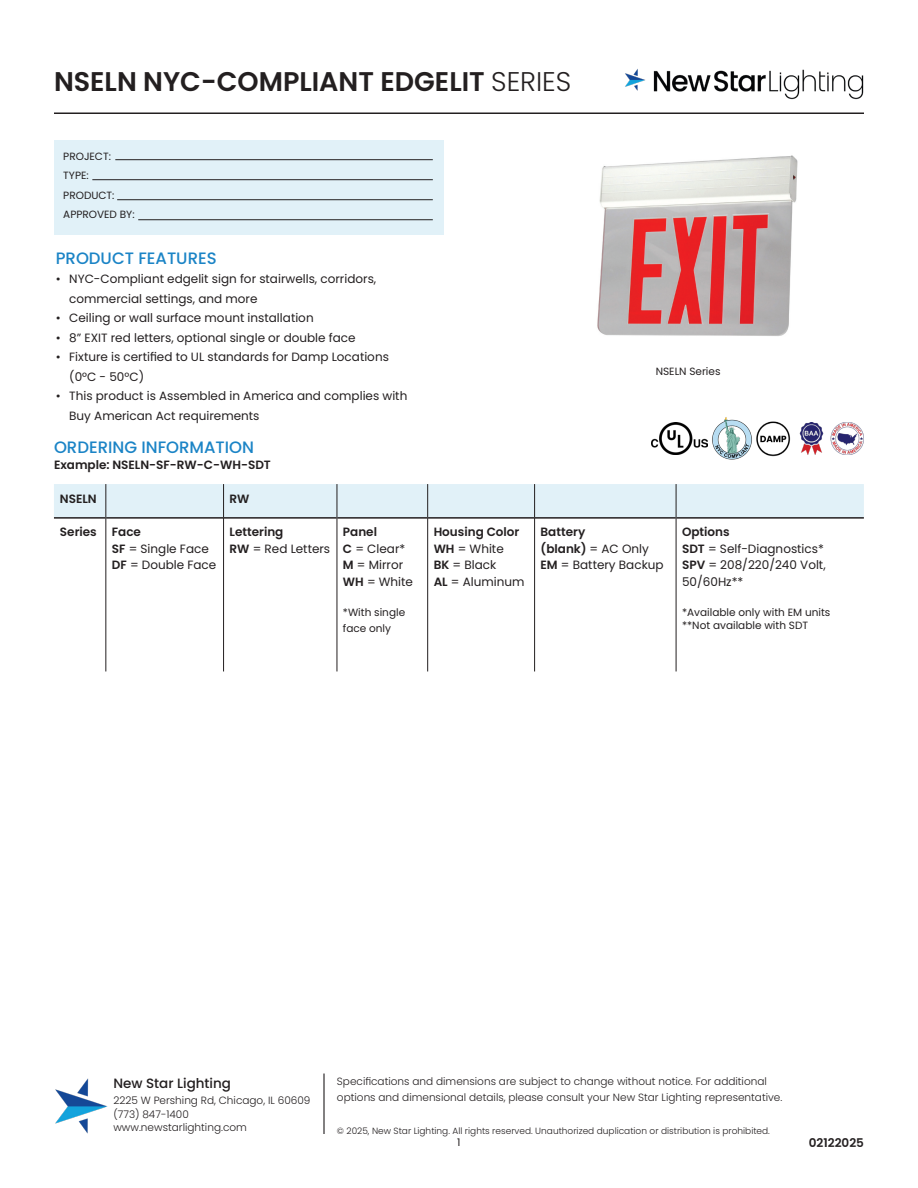
<style>
.page{position:relative;width:918px;height:1188px;background:#fff}
.page>*{position:absolute;margin:0;border:0;box-sizing:border-box;transform-origin:0 0}
.t1{font:600 27px "Poppins";color:#231f20}
.Subtitles{font:500 16.5px "Poppins";color:#1b84c6}
.t2{font:500 13.5px "Poppins";color:#231f20}
.t3{font:12px/19.5px "Poppins";color:#231f20}
.t4{font:600 12px "Poppins";color:#231f20}
.t5{font:300 10.5px/13.5px "Poppins";color:#231f20}
.t6{font:10.5px/16.5px "Poppins";color:#231f20}
.t7{font:300 9px "Poppins";color:#231f20}
.s1{font-weight:300}
.s2{font-weight:600}
</style>
<div class="page">
<img style="left:756px;top:421px;width:35px;height:36px">
<img style="left:712px;top:417px;width:40px;height:43px">
<img style="left:652px;top:422px;width:56px;height:33px">
<img style="left:799px;top:422px;width:65px;height:33px">
<img style="left:597px;top:155px;width:201px;height:181px">
<hr style="left:54px;top:113px;width:810px;height:1px;background:#231f20">
<img style="left:55px;top:1078px;width:53px;height:56px">
<hr style="left:323px;top:1074px;width:2px;height:60px;background:#231f20">
<img style="left:625px;top:69px;width:239px;height:31px">
<div style="left:54px;top:140px;width:390px;height:95px;background:#e1f1f8"></div>
<hr style="left:115px;top:159px;width:318px;height:1px;background:#231f20">
<hr style="left:92px;top:179px;width:341px;height:1px;background:#231f20">
<hr style="left:117px;top:199px;width:316px;height:1px;background:#231f20">
<hr style="left:138px;top:219px;width:295px;height:1px;background:#231f20">
<div style="left:54px;top:484px;width:810px;height:33px;background:#e1f1f8"></div>
<hr style="left:54px;top:517px;width:51px;height:2px;background:#231f20">
<hr style="left:106px;top:517px;width:117px;height:2px;background:#231f20">
<hr style="left:224px;top:517px;width:113px;height:2px;background:#231f20">
<hr style="left:337px;top:517px;width:90px;height:2px;background:#231f20">
<hr style="left:428px;top:517px;width:106px;height:2px;background:#231f20">
<hr style="left:535px;top:517px;width:141px;height:2px;background:#231f20">
<hr style="left:676px;top:517px;width:188px;height:2px;background:#231f20">
<hr style="left:223px;top:484px;width:1px;height:34px;background:#231f20">
<hr style="left:337px;top:484px;width:1px;height:34px;background:#231f20">
<hr style="left:427px;top:484px;width:1px;height:34px;background:#231f20">
<hr style="left:223px;top:518px;width:1px;height:153px;background:#231f20">
<hr style="left:337px;top:518px;width:1px;height:153px;background:#231f20">
<hr style="left:427px;top:518px;width:1px;height:153px;background:#231f20">
<hr style="left:105px;top:484px;width:1px;height:34px;background:#231f20">
<hr style="left:105px;top:518px;width:1px;height:153px;background:#231f20">
<hr style="left:534px;top:484px;width:1px;height:34px;background:#231f20">
<hr style="left:676px;top:484px;width:1px;height:34px;background:#231f20">
<hr style="left:534px;top:518px;width:1px;height:153px;background:#231f20">
<hr style="left:676px;top:518px;width:1px;height:153px;background:#231f20">
<h1 class="t1" style="left:54px;top:66px;width:519px">NSELN NYC-COMPLIANT EDGELIT <span class="s1">SERIES</span></h1>
<p class="t6" style="left:63px;top:148px;width:49px">PROJECT:</p>
<p class="t6" style="left:63px;top:168px;width:27px">TYPE:</p>
<p class="t6" style="left:63px;top:187px;width:53px">PRODUCT:</p>
<p class="t6" style="left:63px;top:207px;width:73px">APPROVED BY:</p>
<p class="Subtitles" style="left:56px;top:248px;width:162px">PRODUCT FEATURES</p>
<p class="t3" style="left:69px;top:269px;width:309px;text-indent:-14px">• NYC-Compliant edgelit sign for stairwells, corridors, commercial settings, and more</p>
<p class="t3" style="left:56px;top:308px;width:259px">• Ceiling or wall surface mount installation</p>
<p class="t3" style="left:56px;top:328px;width:301px">• 8” EXIT red letters, optional single or double face</p>
<p class="t3" style="left:69px;top:347px;width:321px;text-indent:-14px">• Fixture is certified to UL standards for Damp Locations (0°C - 50°C)</p>
<p class="t3" style="left:69px;top:386px;width:340px;text-indent:-14px">• This product is Assembled in America and complies with<br>Buy American Act requirements</p>
<p class="Subtitles" style="left:54px;top:437px;width:202px">ORDERING INFORMATION</p>
<p class="t4" style="left:54px;top:458px;width:218px">Example: NSELN-SF-RW-C-WH-SDT</p>
<p class="t6" style="left:656px;top:364px;width:66px">NSELN Series</p>
<p class="t4" style="left:60px;top:492px;width:38px">NSELN</p>
<p class="t4" style="left:230px;top:492px;width:21px">RW</p>
<p class="t4" style="left:60px;top:525px;width:38px">Series</p>
<p class="t4" style="left:112px;top:525px;width:31px">Face</p>
<p class="t3" style="left:112px;top:539px;width:99px"><span class="s2">SF</span> = Single Face</p>
<p class="t3" style="left:112px;top:556px;width:106px"><span class="s2">DF</span> = Double Face</p>
<p class="t4" style="left:230px;top:525px;width:55px">Lettering</p>
<p class="t3" style="left:230px;top:539px;width:102px"><span class="s2">RW</span> = Red Letters</p>
<p class="t4" style="left:343px;top:525px;width:36px">Panel</p>
<p class="t3" style="left:343px;top:539px;width:64px"><span class="s2">C</span> = Clear*</p>
<p class="t3" style="left:343px;top:556px;width:62px"><span class="s2">M</span> = Mirror</p>
<p class="t3" style="left:343px;top:572px;width:72px"><span class="s2">WH</span> = White</p>
<p class="t6" style="left:343px;top:604px;width:64px">*With single face only</p>
<p class="t4" style="left:434px;top:525px;width:87px">Housing Color</p>
<p class="t3" style="left:434px;top:539px;width:72px"><span class="s2">WH</span> = White</p>
<p class="t3" style="left:434px;top:556px;width:64px"><span class="s2">BK</span> = Black</p>
<p class="t3" style="left:434px;top:572px;width:92px"><span class="s2">AL</span> = Aluminum</p>
<p class="t4" style="left:541px;top:525px;width:46px">Battery</p>
<p class="t3" style="left:541px;top:541px;width:125px;line-height:16.5px"><span class="s2">(blank)</span> = AC Only<br><span class="s2">EM</span> = Battery Backup</p>
<p class="t4" style="left:682px;top:525px;width:49px">Options</p>
<p class="t3" style="left:682px;top:539px;width:143px"><span class="s2">SDT</span> = Self-Diagnostics*</p>
<p class="t3" style="left:682px;top:557px;width:145px;line-height:16.5px"><span class="s2">SPV</span> = 208/220/240 Volt,<br>50/60Hz**</p>
<p class="t6" style="left:682px;top:604px;width:150px">*Available only with EM units</p>
<p class="t6" style="left:682px;top:618px;width:128px">**Not available with SDT</p>
<p class="t2" style="left:113px;top:1075px;width:119px">New Star Lighting</p>
<p class="t5" style="left:113px;top:1094px;width:199px">2225 W Pershing Rd, Chicago, IL 60609 (773) 847-1400 www.newstarlighting.com</p>
<p class="t5" style="left:337px;top:1073px;width:447px;line-height:16.5px">Specifications and dimensions are subject to change without notice. For additional options and dimensional details, please consult your New Star Lighting representative.</p>
<p class="t7" style="left:337px;top:1126px;width:434px">© 2025, New Star Lighting. All rights reserved. Unauthorized duplication or distribution is prohibited.</p>
<p class="t6" style="left:457px;top:1134px;width:5px">1</p>
<p class="t4" style="left:809px;top:1136px;width:57px">02122025</p>
</div>
